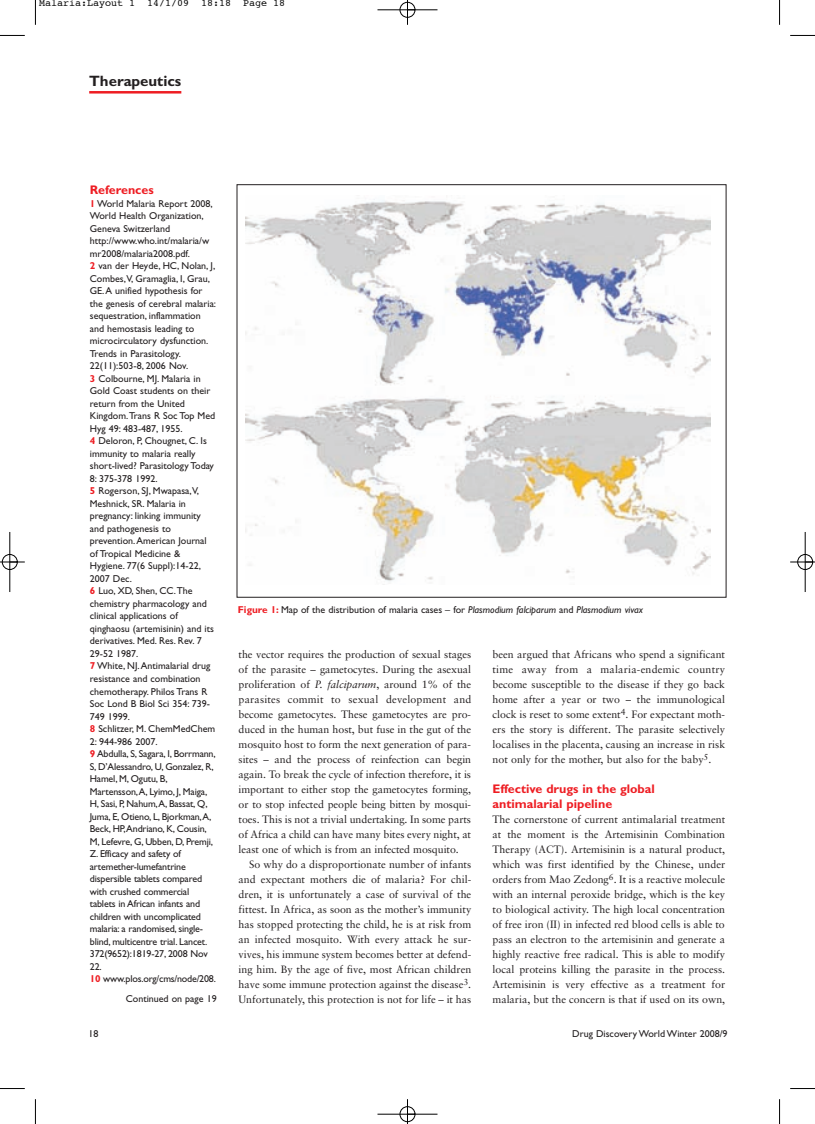
<style>
.page{position:relative;width:815px;height:1124px;background:#fff}
.page>*{position:absolute;margin:0;border:0;box-sizing:border-box;transform-origin:0 0}
.t1{font:700 15px "Gill Sans";color:#231f20}
.t2{font:700 12.5px/15px "Gill Sans";color:#ee1d23}
.t3{font:10.62px/15px "Sabon";color:#231f20;text-align:justify}
.t4{font:10px/12.5px "Gill Sans";color:#231f20}
.t5{font:10px "Courier";color:#000}
.s1{font-weight:700;color:#ee1d23}
.s2{font-style:italic}
</style>
<div class="page">
<hr style="left:89px;top:91px;width:92px;height:2px;background:#ee1d23">
<img style="left:245px;top:199px;width:466px;height:383px">
<svg style="left:35px;top:0;width:1px;height:25px"></svg>
<svg style="left:0;top:35px;width:25px;height:1px"></svg>
<svg style="left:779px;top:0;width:1px;height:25px"></svg>
<svg style="left:790px;top:35px;width:25px;height:1px"></svg>
<svg style="left:35px;top:1099px;width:1px;height:24px"></svg>
<svg style="left:0;top:1088px;width:25px;height:1px"></svg>
<svg style="left:779px;top:1099px;width:1px;height:24px"></svg>
<svg style="left:790px;top:1088px;width:25px;height:1px"></svg>
<div style="left:400px;top:2px;width:15px;height:16px;border:1px solid #fff;border-radius:50%"></div>
<div style="left:2px;top:554px;width:16px;height:15px;border:1px solid #fff;border-radius:50%"></div>
<div style="left:797px;top:554px;width:16px;height:15px;border:1px solid #fff;border-radius:50%"></div>
<hr style="left:377px;top:10px;width:60px;height:1px;background:#000">
<hr style="left:377px;top:1113px;width:60px;height:1px;background:#000">
<hr style="left:10px;top:532px;width:1px;height:60px;background:#000">
<hr style="left:805px;top:532px;width:1px;height:60px;background:#000">
<svg style="left:407px;top:0;width:1px;height:25px"></svg>
<svg style="left:407px;top:1099px;width:1px;height:24px"></svg>
<svg style="left:0;top:561px;width:25px;height:1px"></svg>
<svg style="left:790px;top:561px;width:25px;height:1px"></svg>
<div style="left:400px;top:2px;width:15px;height:15px;border:1px solid #000;border-radius:50%"></div>
<div style="left:400px;top:1106px;width:15px;height:15px;border:1px solid #000;border-radius:50%"></div>
<div style="left:2px;top:554px;width:15px;height:15px;border:1px solid #000;border-radius:50%"></div>
<div style="left:798px;top:554px;width:15px;height:15px;border:1px solid #000;border-radius:50%"></div>
<p class="t5" style="left:39px;top:-1px;width:248px">Malaria:Layout 1 14/1/09 18:18 Page 18</p>
<h1 class="t1" style="left:89px;top:75px;width:94px">Therapeutics</h1>
<p class="t2" style="left:90px;top:184px;width:65px">References</p>
<p class="t4" style="left:90px;top:198px;width:128px"><span class="s1">1</span> World Malaria Report 2008,<br>World Health Organization,<br>Geneva Switzerland http://www.who.int/malaria/w mr2008/malaria2008.pdf.<br><span class="s1">2</span> van der Heyde, HC, Nolan, J,<br>Combes,V, Gramaglia, I, Grau,<br>GE. A unified hypothesis for the genesis of cerebral malaria: sequestration, inflammation and hemostasis leading to microcirculatory dysfunction.<br>Trends in Parasitology.<br>22(11):503-8, 2006 Nov.<br><span class="s1">3</span> Colbourne, MJ. Malaria in<br>Gold Coast students on their return from the United<br>Kingdom. Trans R Soc Top Med<br>Hyg 49: 483-487, 1955.<br><span class="s1">4</span> Deloron, P, Chougnet, C. Is immunity to malaria really short-lived? Parasitology Today<br>8: 375-378 1992.<br><span class="s1">5</span> Rogerson, SJ, Mwapasa,V,<br>Meshnick, SR. Malaria in pregnancy: linking immunity and pathogenesis to prevention. American Journal of Tropical Medicine &amp;<br>Hygiene. 77(6 Suppl):14-22,<br>2007 Dec.<br><span class="s1">6</span> Luo, XD, Shen, CC. The chemistry pharmacology and clinical applications of qinghaosu (artemisinin) and its derivatives. Med. Res. Rev. 7<br>29-52 1987.<br><span class="s1">7</span> White, NJ. Antimalarial drug resistance and combination chemotherapy. Philos Trans R<br>Soc Lond B Biol Sci 354: 739-<br>749 1999.<br><span class="s1">8</span> Schlitzer, M. ChemMedChem<br>2: 944-986 2007.<br><span class="s1">9</span> Abdulla, S, Sagara, I, Borrmann,<br>S, D’Alessandro, U, Gonzalez, R,<br>Hamel, M, Ogutu, B,<br>Martensson, A, Lyimo, J, Maiga,<br>H, Sasi, P, Nahum, A, Bassat, Q,<br>Juma, E, Otieno, L, Bjorkman, A,<br>Beck, HP, Andriano, K, Cousin,<br>M, Lefevre, G, Ubben, D, Premji,<br>Z. Efficacy and safety of artemether-lumefantrine dispersible tablets compared with crushed commercial tablets in African infants and children with uncomplicated malaria: a randomised, single&shy;blind, multicentre trial. Lancet.<br>372(9652):1819-27, 2008 Nov<br>22.<br><span class="s1">10</span> www.plos.org/cms/node/208.</p>
<p class="t4" style="left:126px;top:993px;width:92px">Continued on page 19</p>
<p class="t4" style="left:89px;top:1028px;width:11px">18</p>
<p class="t4" style="left:572px;top:1028px;width:157px">Drug Discovery World Winter 2008/9</p>
<p class="t4" style="left:238px;top:604px;width:407px"><span class="s1">Figure 1:</span> Map of the distribution of malaria cases – for <span class="s2">Plasmodium falciparum</span> and <span class="s2">Plasmodium vivax</span></p>
<p class="t3" style="left:493px;top:647px;width:234px">been argued that Africans who spend a significant time away from a malaria-endemic country become susceptible to the disease if they go back home after a year or two – the immunological clock is reset to some extent<sup>4</sup>. For expectant moth&shy;ers the story is different. The parasite selectively localises in the placenta, causing an increase in risk not only for the mother, but also for the baby<sup>5</sup>.</p>
<p class="t2" style="left:493px;top:782px;width:164px">Effective drugs in the global antimalarial pipeline</p>
<p class="t3" style="left:493px;top:812px;width:234px">The cornerstone of current antimalarial treatment at the moment is the Artemisinin Combination Therapy (ACT). Artemisinin is a natural product, which was first identified by the Chinese, under orders from Mao Zedong<sup>6</sup>. It is a reactive molecule with an internal peroxide bridge, which is the key to biological activity. The high local concentration of free iron (II) in infected red blood cells is able to pass an electron to the artemisinin and generate a highly reactive free radical. This is able to modify local proteins killing the parasite in the process.<br>Artemisinin is very effective as a treatment for malaria, but the concern is that if used on its own,</p>
<p class="t3" style="left:239px;top:647px;width:234px">the vector requires the production of sexual stages of the parasite – gametocytes. During the asexual proliferation of <span class="s2">P. falciparum</span>, around 1% of the parasites commit to sexual development and become gametocytes. These gametocytes are pro&shy;duced in the human host, but fuse in the gut of the mosquito host to form the next generation of para&shy;sites – and the process of reinfection can begin again. To break the cycle of infection therefore, it is important to either stop the gametocytes forming, or to stop infected people being bitten by mosqui&shy;toes. This is not a trivial undertaking. In some parts of Africa a child can have many bites every night, at least one of which is from an infected mosquito.</p>
<p class="t3" style="left:239px;top:857px;width:234px;text-indent:11px">So why do a disproportionate number of infants and expectant mothers die of malaria? For chil&shy;dren, it is unfortunately a case of survival of the fittest. In Africa, as soon as the mother’s immunity has stopped protecting the child, he is at risk from an infected mosquito. With every attack he sur&shy;vives, his immune system becomes better at defend&shy;ing him. By the age of five, most African children have some immune protection against the disease<sup>3</sup>.<br>Unfortunately, this protection is not for life – it has</p>
</div>
